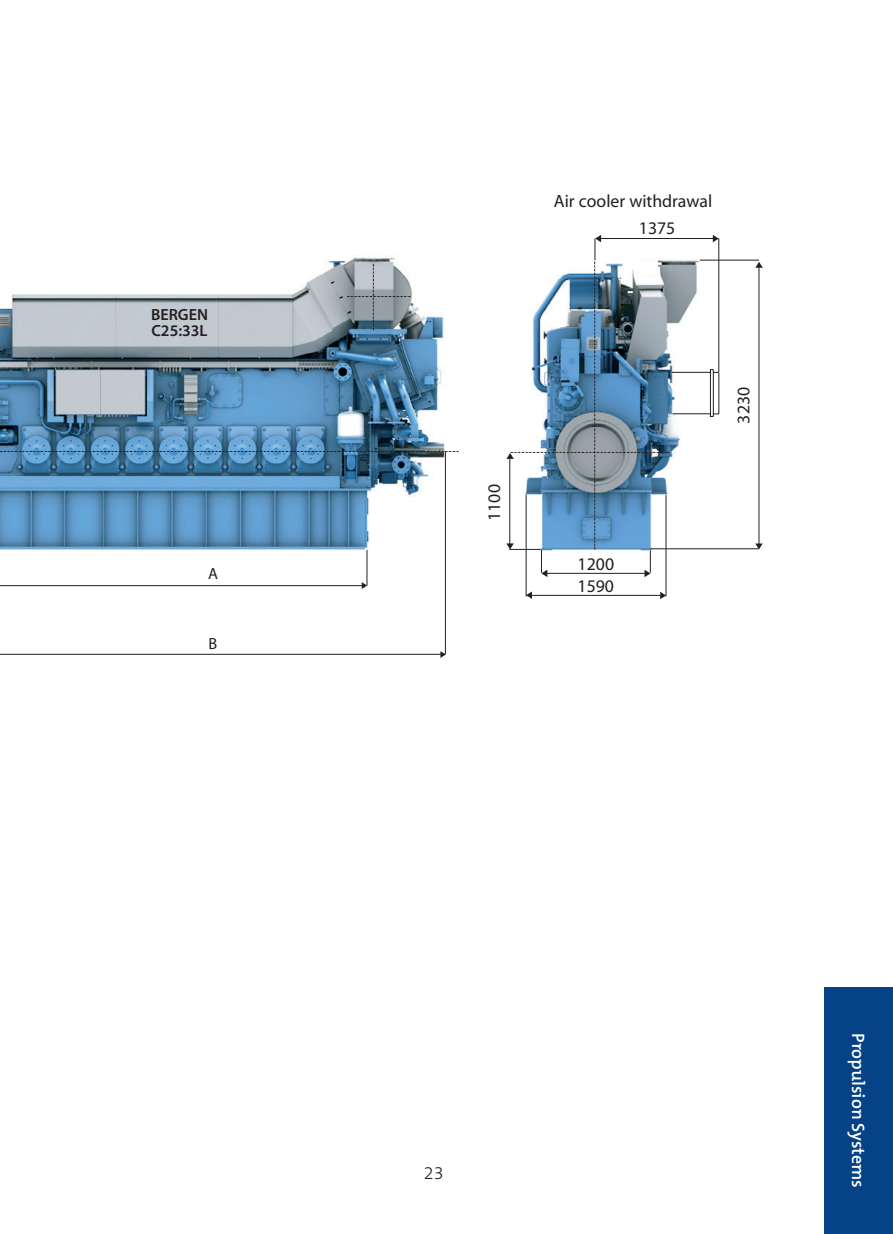
<style>
.page{position:relative;width:893px;height:1234px;background:#fff}
.page>*{position:absolute;margin:0;border:0;box-sizing:border-box;transform-origin:0 0}
.t1{font:600 18px "The Mix B W6";color:#fff}
.t2{font:300 18px "The Mix B W3";color:#231f20}
.t3{font:17.7px "Myriad MM 400 600";color:#231f20}
.t4{font:16.2px/16.2px "Myriad MM 565 600";color:#231f20}
.t5{font:16.2px "Myriad MM 400 600";color:#231f20}
</style>
<div class="page">
<img style="left:0;top:257px;width:446px;height:401px">
<hr style="left:0;top:653px;width:445px;height:1px;background:#231f20">
<svg style="left:0;top:451px;width:458px;height:1px"></svg>
<hr style="left:0;top:550px;width:1px;height:104px;background:#231f20">
<hr style="left:366px;top:550px;width:1px;height:35px;background:#231f20">
<hr style="left:445px;top:451px;width:1px;height:203px;background:#231f20">
<hr style="left:0;top:585px;width:363px;height:1px;background:#231f20">
<svg style="left:347px;top:264px;width:63px;height:66px;background:#909ba1"></svg>
<svg style="left:440px;top:651px;width:6px;height:6px"></svg>
<svg style="left:362px;top:582px;width:5px;height:7px"></svg>
<img style="left:669px;top:259px;width:33px;height:291px">
<hr style="left:718px;top:238px;width:1px;height:134px;background:#231f20">
<hr style="left:597px;top:238px;width:118px;height:1px;background:#231f20">
<svg style="left:713px;top:235px;width:6px;height:7px"></svg>
<hr style="left:651px;top:548px;width:108px;height:1px;background:#231f20">
<hr style="left:700px;top:259px;width:59px;height:1px;background:#231f20">
<hr style="left:758px;top:266px;width:1px;height:279px;background:#231f20">
<svg style="left:755px;top:262px;width:8px;height:6px"></svg>
<svg style="left:755px;top:543px;width:8px;height:6px"></svg>
<svg style="left:506px;top:235px;width:163px;height:342px"></svg>
<hr style="left:672px;top:372px;width:38px;height:1px;background:#231f20">
<hr style="left:673px;top:413px;width:37px;height:1px;background:#231f20">
<hr style="left:713px;top:369px;width:1px;height:47px;background:#231f20">
<hr style="left:710px;top:369px;width:1px;height:47px;background:#231f20">
<hr style="left:718px;top:373px;width:1px;height:40px;background:#231f20">
<svg style="left:710px;top:413px;width:9px;height:4px"></svg>
<svg style="left:711px;top:369px;width:8px;height:4px"></svg>
<hr style="left:526px;top:494px;width:1px;height:102px;background:#231f20">
<svg style="left:526px;top:591px;width:6px;height:7px"></svg>
<hr style="left:665px;top:494px;width:1px;height:102px;background:#231f20">
<svg style="left:660px;top:591px;width:6px;height:8px"></svg>
<hr style="left:529px;top:594px;width:131px;height:1px;background:#231f20">
<div style="left:825px;top:986px;width:68px;height:247px;background:#054286"></div>
<p class="t4" style="left:151px;top:307px;width:58px">BERGEN<br>C25:33L</p>
<p class="t5" style="left:208px;top:565px;width:11px">A</p>
<p class="t5" style="left:208px;top:635px;width:10px">B</p>
<p class="t3" style="left:554px;top:192px;width:160px">Air cooler withdrawal</p>
<p class="t3" style="left:639px;top:219px;width:38px">1375</p>
<p class="t3" style="left:485px;top:520px;width:38px;rotate:-90deg">1100</p>
<p class="t3" style="left:578px;top:554px;width:38px">1200</p>
<p class="t3" style="left:578px;top:577px;width:38px">1590</p>
<p class="t3" style="left:735px;top:423px;width:38px;rotate:-90deg">3230</p>
<p class="t2" style="left:424px;top:1161px;width:21px">23</p>
<p class="t1" style="left:870px;top:1032px;width:156px;rotate:90deg">Propulsion Systems</p>
</div>
